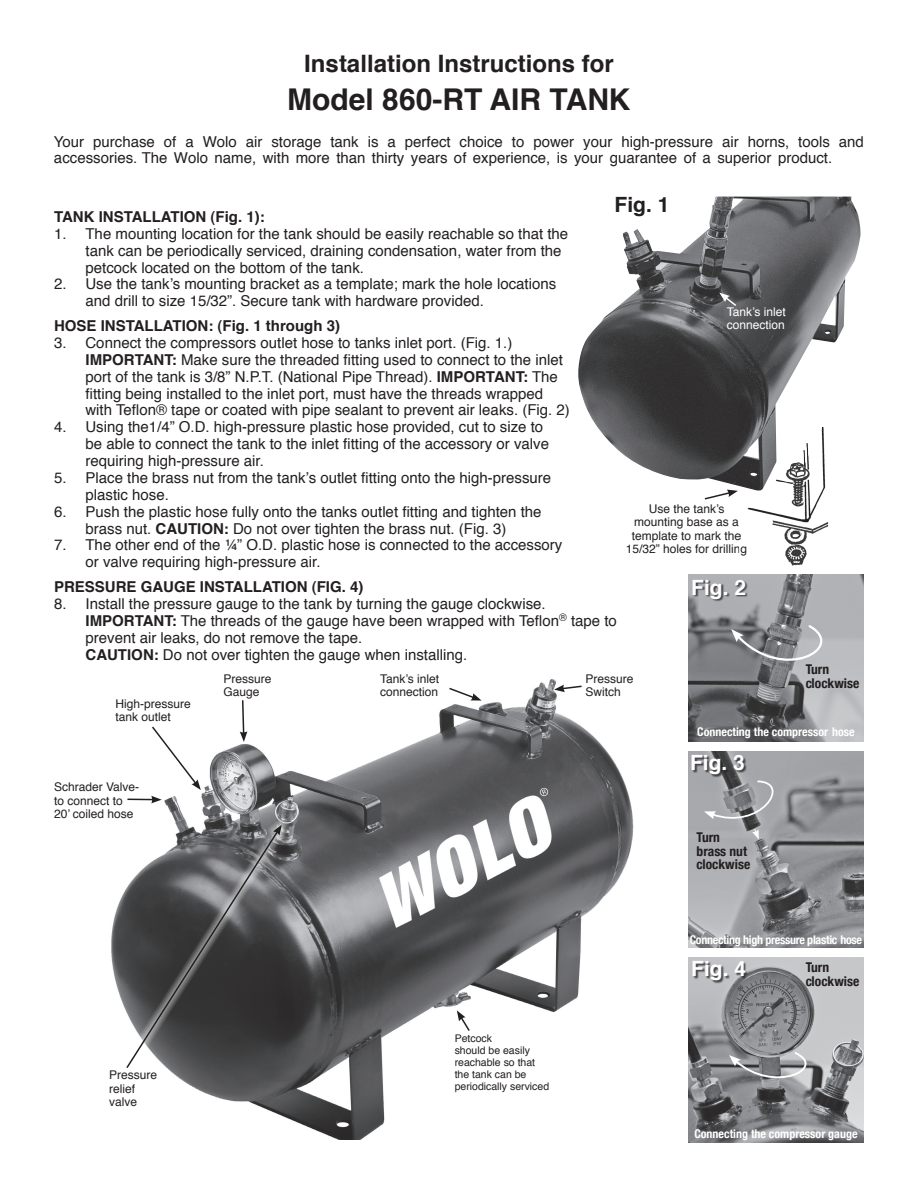
<style>
.page{position:relative;width:918px;height:1188px;background:#fff}
.page>*{position:absolute;margin:0;border:0;box-sizing:border-box;transform-origin:0 0}
.t1{font:700 30px "Helvetica";color:#231f20}
.t2{font:700 24px "Helvetica";color:#231f20}
.t3{font:700 21px "Helvetica";color:#fff}
.t4{font:700 21px "Helvetica";color:#231f20}
.t5{font:15px/16.8px "Helvetica";color:#231f20}
.t6{font:700 15px "Helvetica";color:#231f20}
.t7{font:700 condensed 13.5px/13.5px "Helvetica Neue";color:#231f20}
.t8{font:12px/13.5px "Helvetica";color:#231f20}
.t9{font:700 condensed 12px "Helvetica Neue";color:#fff}
.t10{font:700 condensed 12px "Helvetica Neue";letter-spacing:-.025em;color:#fff}
.t11{font:12px/13.5px "Helvetica";color:#fff}
.t12{font:10.5px/12px "Helvetica";color:#231f20}
.s1{font-weight:700}
</style>
<div class="page">
<img style="left:578px;top:197px;width:283px;height:293px">
<svg style="left:704px;top:490px;width:34px;height:10px"></svg>
<img style="left:741px;top:428px;width:90px;height:138px">
<svg style="left:719px;top:293px;width:19px;height:15px"></svg>
<svg style="left:831px;top:297px;width:30px;height:193px"></svg>
<img style="left:688px;top:575px;width:176px;height:167px">
<div style="left:693px;top:580px;width:55px;height:22px;background:#231f20;opacity:.75"></div>
<svg style="left:731px;top:623px;width:118px;height:61px;background:#98999c"></svg>
<img style="left:688px;top:751px;width:176px;height:197px">
<div style="left:692px;top:756px;width:55px;height:22px;background:#231f20;opacity:.75"></div>
<img style="left:688px;top:958px;width:176px;height:184px">
<svg style="left:729px;top:1050px;width:100px;height:45px;background:#919295"></svg>
<div style="left:693px;top:962px;width:55px;height:22px;background:#231f20;opacity:.75"></div>
<img style="left:111px;top:679px;width:523px;height:461px">
<svg style="left:554px;top:685px;width:29px;height:7px"></svg>
<svg style="left:240px;top:699px;width:7px;height:43px"></svg>
<svg style="left:127px;top:796px;width:35px;height:7px"></svg>
<svg style="left:448px;top:687px;width:34px;height:14px"></svg>
<svg style="left:150px;top:725px;width:51px;height:65px"></svg>
<svg style="left:120px;top:818px;width:168px;height:257px"></svg>
<svg style="left:125px;top:825px;width:157px;height:245px;background:#5c5c5d"></svg>
<svg style="left:457px;top:1010px;width:14px;height:23px"></svg>
<svg style="left:704px;top:780px;width:89px;height:59px;background:#9d9ea1"></svg>
<h2 class="t2" style="left:304px;top:44px;width:311px">Installation Instructions for</h2>
<h1 class="t1" style="left:287px;top:75px;width:345px">Model 860-RT AIR TANK</h1>
<p class="t5" style="left:54px;top:134px;width:811px">Your purchase of a Wolo air storage tank is a perfect choice to power your high-pressure air horns, tools and accessories. The Wolo name, with more than thirty years of experience, is your guarantee of a superior product.</p>
<h3 class="t4" style="left:615px;top:188px;width:56px">Fig. 1</h3>
<p class="t6" style="left:54px;top:205px;width:212px">TANK INSTALLATION (Fig. 1):</p>
<p class="t5" style="left:86px;top:226px;width:484px;text-indent:-32px">1. The mounting location for the tank should be easily reachable so that the tank can be periodically serviced, draining condensation, water from the petcock located on the bottom of the tank.</p>
<p class="t5" style="left:86px;top:277px;width:472px;text-indent:-32px">2. Use the tank’s mounting bracket as a template; mark the hole locations and drill to size 15/32”. Secure tank with hardware provided.</p>
<p class="t6" style="left:54px;top:314px;width:288px">HOSE INSTALLATION: (Fig. 1 through 3)</p>
<p class="t5" style="left:86px;top:335px;width:486px;text-indent:-32px">3. Connect the compressors outlet hose to tanks inlet port. (Fig. 1.)<br><span class="s1">IMPORTANT:</span> Make sure the threaded fitting used to connect to the inlet port of the tank is 3/8” N.P.T. (National Pipe Thread). <span class="s1">IMPORTANT:</span> The fitting being installed to the inlet port, must have the threads wrapped with Teflon® tape or coated with pipe sealant to prevent air leaks. (Fig. 2)</p>
<p class="t5" style="left:86px;top:420px;width:465px;text-indent:-32px">4. Using the1/4” O.D. high-pressure plastic hose provided, cut to size to be able to connect the tank to the inlet fitting of the accessory or valve requiring high-pressure air.</p>
<p class="t5" style="left:86px;top:470px;width:467px;text-indent:-32px">5. Place the brass nut from the tank’s outlet fitting onto the high-pressure plastic hose.</p>
<p class="t5" style="left:54px;top:504px;width:489px;text-align:center">6. Push the plastic hose fully onto the tanks outlet fitting and tighten the brass nut. <span class="s1">CAUTION:</span> Do not over tighten the brass nut. (Fig. 3)</p>
<p class="t5" style="left:86px;top:538px;width:478px;text-indent:-32px">7. The other end of the ¼” O.D. plastic hose is connected to the accessory or valve requiring high-pressure air.</p>
<p class="t6" style="left:54px;top:575px;width:311px">PRESSURE GAUGE INSTALLATION (FIG. 4)</p>
<p class="t5" style="left:86px;top:596px;width:533px;text-indent:-32px">8. Install the pressure gauge to the tank by turning the gauge clockwise.<br><span class="s1">IMPORTANT:</span> The threads of the gauge have been wrapped with Teflon<sup>®</sup> tape to prevent air leaks, do not remove the tape.<br><span class="s1">CAUTION:</span> Do not over tighten the gauge when installing.</p>
<p class="t11" style="left:727px;top:305px;width:61px">Tank’s inlet connection</p>
<p class="t8" style="left:626px;top:502px;width:123px;text-align:center">Use the tank’s mounting base as a template to mark the<br>15/32” holes for drilling</p>
<h3 class="t3" style="left:691px;top:570px;width:56px">Fig. 2</h3>
<p class="t7" style="left:806px;top:663px;width:55px">Turn clockwise</p>
<p class="t8" style="left:224px;top:672px;width:50px">Pressure<br>Gauge</p>
<p class="t8" style="left:380px;top:672px;width:61px">Tank’s inlet connection</p>
<p class="t8" style="left:586px;top:672px;width:50px">Pressure<br>Switch</p>
<p class="t8" style="left:116px;top:697px;width:77px">High-pressure tank outlet</p>
<p class="t9" style="left:697px;top:725px;width:159px">Connecting the compressor hose</p>
<p class="t8" style="left:54px;top:781px;width:87px">Schrader Valve&shy;to connect to<br>20’ coiled hose</p>
<p class="t8" style="left:109px;top:1069px;width:50px">Pressure relief valve</p>
<p class="t12" style="left:455px;top:1033px;width:96px">Petcock<br>should be easily reachable so that the tank can be periodically serviced</p>
<h3 class="t3" style="left:690px;top:746px;width:56px">Fig. 3</h3>
<p class="t7" style="left:697px;top:831px;width:55px">Turn brass nut clockwise</p>
<p class="t10" style="left:690px;top:932px;width:174px">Connecting high pressure plastic hose</p>
<h3 class="t3" style="left:691px;top:952px;width:56px">Fig. 4</h3>
<p class="t7" style="left:806px;top:960px;width:55px">Turn clockwise</p>
<p class="t9" style="left:694px;top:1126px;width:165px">Connecting the compressor gauge</p>
</div>
